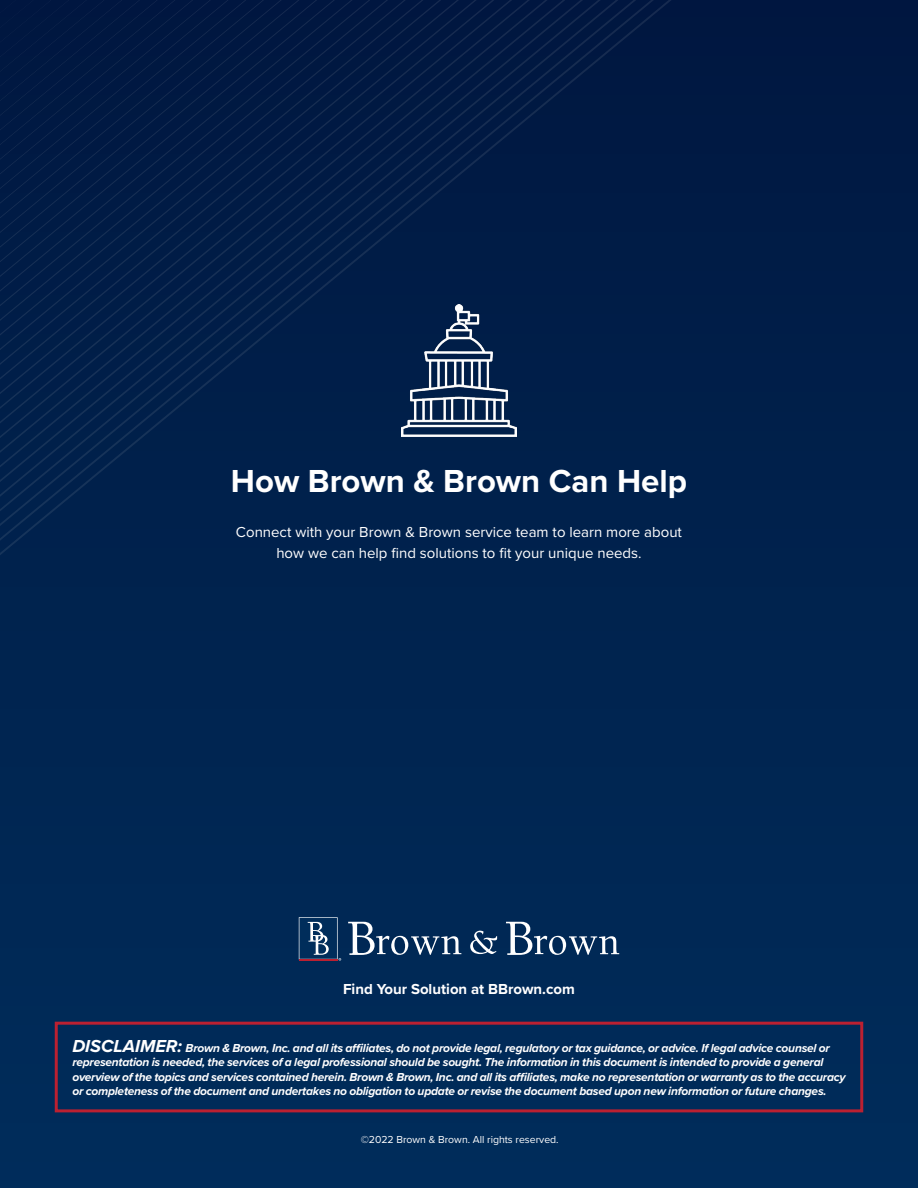
<style>
.page{position:relative;width:918px;height:1188px;background:#fff}
.page>*{position:absolute;margin:0;border:0;box-sizing:border-box;transform-origin:0 0}
.t1{font:700 33px "Proxima Nova";color:#fff}
.t2{font:15px/21px "Proxima Nova";color:#fff;text-align:center}
.t3{font:700 15px "Proxima Nova";color:#fff}
.t4{font:italic 700 12px/14.4px "Proxima Nova";letter-spacing:-.02em;color:#fff}
.t5{font:10.5px "Proxima Nova";color:#fff}
.s1{font-size:18px}
</style>
<div class="page">
<div style="left:0;top:0;width:918px;height:1188px;background:linear-gradient(to bottom,#001740,#002d5b)"></div>
<div style="left:0;top:0;width:704px;height:563px;background:#001e49"></div>
<svg style="left:0;top:0;width:687px;height:559px;fill:#00214d"></svg>
<svg style="left:0;top:0;width:669px;height:544px;fill:#00214c"></svg>
<svg style="left:0;top:0;width:651px;height:530px;fill:#00214c"></svg>
<svg style="left:0;top:0;width:633px;height:515px;fill:#00214c"></svg>
<svg style="left:0;top:0;width:616px;height:500px;fill:#00204b"></svg>
<svg style="left:0;top:0;width:598px;height:486px;fill:#00204b"></svg>
<svg style="left:0;top:0;width:580px;height:471px;fill:#00204b"></svg>
<svg style="left:0;top:0;width:563px;height:456px;fill:#00204a"></svg>
<svg style="left:0;top:0;width:545px;height:442px;fill:#001f4a"></svg>
<svg style="left:0;top:0;width:527px;height:427px;fill:#001f4a"></svg>
<svg style="left:0;top:0;width:509px;height:412px;fill:#001f49"></svg>
<svg style="left:0;top:0;width:492px;height:398px;fill:#001e49"></svg>
<svg style="left:0;top:0;width:474px;height:383px;fill:#001e49"></svg>
<svg style="left:0;top:0;width:456px;height:368px;fill:#001e49"></svg>
<svg style="left:0;top:0;width:439px;height:354px;fill:#001e48"></svg>
<svg style="left:0;top:0;width:421px;height:339px;fill:#001d48"></svg>
<svg style="left:0;top:0;width:403px;height:324px;fill:#001d47"></svg>
<svg style="left:0;top:0;width:385px;height:310px;fill:#001d47"></svg>
<svg style="left:0;top:0;width:368px;height:295px;fill:#001c47"></svg>
<svg style="left:0;top:0;width:350px;height:280px;fill:#001c46"></svg>
<svg style="left:0;top:0;width:332px;height:266px;fill:#001c46"></svg>
<svg style="left:0;top:0;width:314px;height:251px;fill:#001c46"></svg>
<svg style="left:0;top:0;width:297px;height:236px;fill:#001b45"></svg>
<svg style="left:0;top:0;width:279px;height:222px;fill:#001b45"></svg>
<svg style="left:0;top:0;width:261px;height:207px;fill:#001b45"></svg>
<svg style="left:0;top:0;width:244px;height:193px;fill:#001a44"></svg>
<svg style="left:0;top:0;width:226px;height:178px"></svg>
<svg style="left:470px;top:931px;width:27px;height:23px"></svg>
<svg style="left:348px;top:922px;width:113px;height:33px"></svg>
<svg style="left:506px;top:922px;width:113px;height:33px"></svg>
<svg style="left:299px;top:917px;width:42px;height:44px"></svg>
<hr style="left:299px;top:959px;width:39px;height:2px;background:#bb2031">
<div style="left:55px;top:1022px;width:808px;height:90px;border:3px solid #bb2031"></div>
<img style="left:401px;top:304px;width:116px;height:133px">
<h1 class="t1" style="left:231px;top:456px;width:458px">How Brown &amp; Brown Can Help</h1>
<p class="t2" style="left:236px;top:521px;width:448px">Connect with your Brown &amp; Brown service team to learn more about how we can help find solutions to fit your unique needs.</p>
<p class="t3" style="left:343px;top:978px;width:233px">Find Your Solution at BBrown.com</p>
<p class="t4" style="left:72px;top:1040px;width:775px"><span class="s1">DISCLAIMER:</span> Brown &amp; Brown, Inc. and all its affiliates, do not provide legal, regulatory or tax guidance, or advice. If legal advice counsel or representation is needed, the services of a legal professional should be sought. The information in this document is intended to provide a general overview of the topics and services contained herein. Brown &amp; Brown, Inc. and all its affiliates, make no representation or warranty as to the accuracy or completeness of the document and undertakes no obligation to update or revise the document based upon new information or future changes.</p>
<p class="t5" style="left:361px;top:1131px;width:200px">©2022 Brown &amp; Brown. All rights reserved.</p>
</div>
